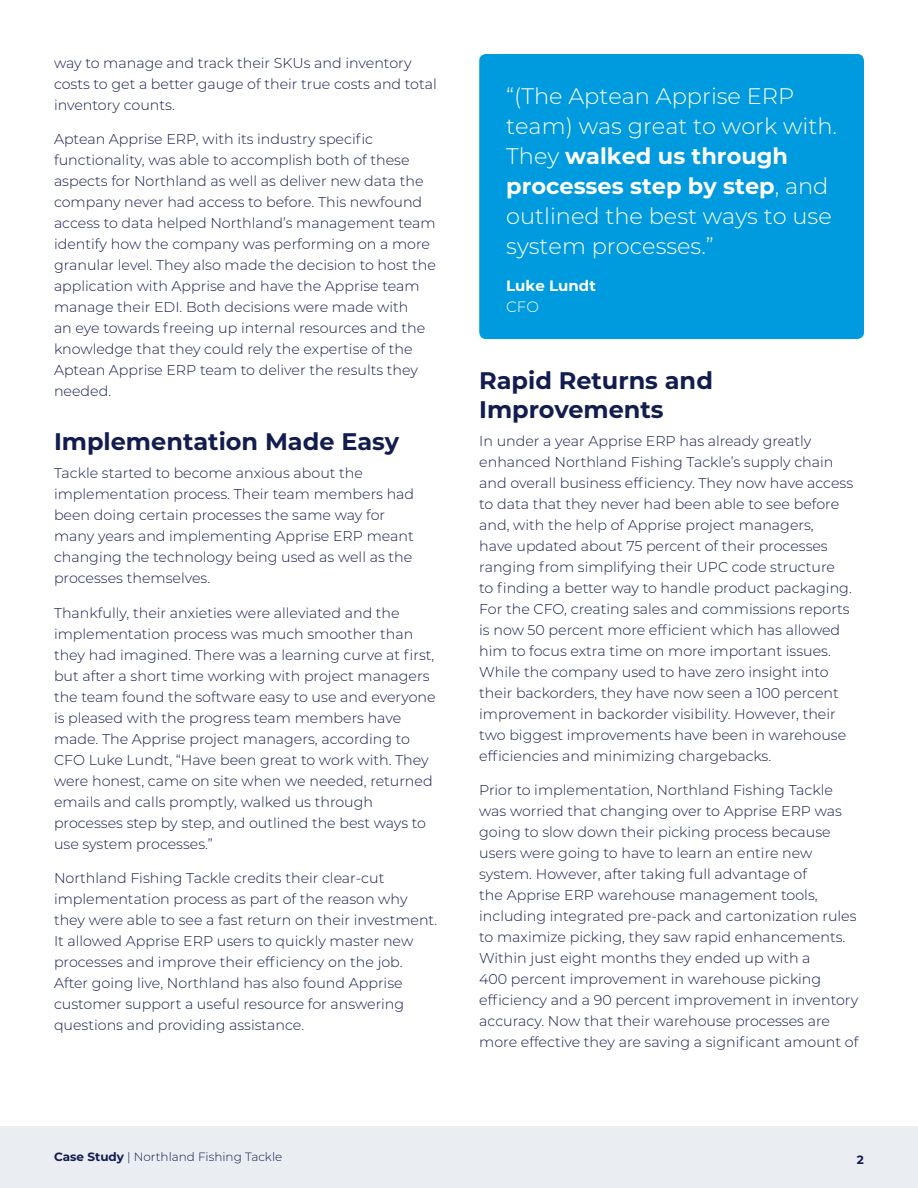
<style>
.page{position:relative;width:918px;height:1188px;background:#fff}
.page>*{position:absolute;margin:0;border:0;box-sizing:border-box;transform-origin:0 0}
.t1{font:700 24px/28.5px "Montserrat";color:#131c4e}
.t2{font:300 22.5px/30px "Montserrat";color:#fff}
.t3{font:700 15px "Montserrat";color:#fff}
.t4{font:300 15px "Montserrat";color:#fff}
.t5{font:300 14.25px/21px "Montserrat";color:#131c4e}
.t6{font:300 12px "Montserrat";color:#131c4e}
.t7{font:700 12px "Montserrat";color:#131c4e}
.s1{font-weight:700}
</style>
<div class="page">
<div style="left:0;top:1126px;width:918px;height:62px;background:#eaedf1"></div>
<div style="left:479px;top:54px;width:385px;height:285px;background:#009bde;border-radius:7px"></div>
<p class="t5" style="left:54px;top:52px;width:384px">way to manage and track their SKUs and inventory costs to get a better gauge of their true costs and total inventory counts.</p>
<p class="t5" style="left:54px;top:128px;width:383px">Aptean Apprise ERP, with its industry specific functionality, was able to accomplish both of these aspects for Northland as well as deliver new data the company never had access to before. This newfound access to data helped Northland’s management team identify how the company was performing on a more granular level. They also made the decision to host the application with Apprise and have the Apprise team manage their EDI. Both decisions were made with<br>an eye towards freeing up internal resources and the knowledge that they could rely the expertise of the Aptean Apprise ERP team to deliver the results they needed.</p>
<h1 class="t1" style="left:54px;top:426px;width:347px">Implementation Made Easy</h1>
<p class="t5" style="left:54px;top:462px;width:362px">Tackle started to become anxious about the implementation process. Their team members had been doing certain processes the same way for many years and implementing Apprise ERP meant changing the technology being used as well as the processes themselves.</p>
<p class="t5" style="left:54px;top:602px;width:383px">Thankfully, their anxieties were alleviated and the implementation process was much smoother than they had imagined. There was a learning curve at first, but after a short time working with project managers the team found the software easy to use and everyone is pleased with the progress team members have made. The Apprise project managers, according to CFO Luke Lundt, “Have been great to work with. They were honest, came on site when we needed, returned emails and calls promptly, walked us through processes step by step, and outlined the best ways to use system processes.”</p>
<p class="t5" style="left:54px;top:867px;width:385px">Northland Fishing Tackle credits their clear-cut implementation process as part of the reason why they were able to see a fast return on their investment.<br>It allowed Apprise ERP users to quickly master new processes and improve their efficiency on the job.<br>After going live, Northland has also found Apprise customer support a useful resource for answering questions and providing assistance.</p>
<h2 class="t2" style="left:506px;top:81px;width:332px">“(The Aptean Apprise ERP team) was great to work with.<br>They <span class="s1">walked us through processes step by step</span>, and outlined the best ways to use system processes.”</h2>
<p class="t3" style="left:506px;top:275px;width:91px">Luke Lundt</p>
<p class="t4" style="left:506px;top:297px;width:34px">CFO</p>
<h1 class="t1" style="left:479px;top:365px;width:235px">Rapid Returns and<br>Improvements</h1>
<p class="t5" style="left:479px;top:430px;width:375px">In under a year Apprise ERP has already greatly enhanced Northland Fishing Tackle’s supply chain and overall business efficiency. They now have access to data that they never had been able to see before and, with the help of Apprise project managers,<br>have updated about 75 percent of their processes ranging from simplifying their UPC code structure<br>to finding a better way to handle product packaging.<br>For the CFO, creating sales and commissions reports is now 50 percent more efficient which has allowed him to focus extra time on more important issues.<br>While the company used to have zero insight into their backorders, they have now seen a 100 percent improvement in backorder visibility. However, their two biggest improvements have been in warehouse efficiencies and minimizing chargebacks.</p>
<p class="t5" style="left:479px;top:779px;width:381px">Prior to implementation, Northland Fishing Tackle was worried that changing over to Apprise ERP was going to slow down their picking process because users were going to have to learn an entire new system. However, after taking full advantage of<br>the Apprise ERP warehouse management tools, including integrated pre-pack and cartonization rules to maximize picking, they saw rapid enhancements.<br>Within just eight months they ended up with a<br>400 percent improvement in warehouse picking efficiency and a 90 percent improvement in inventory accuracy. Now that their warehouse processes are more effective they are saving a significant amount of</p>
<p class="t6" style="left:54px;top:1149px;width:230px"><span class="s1">Case Study</span> | Northland Fishing Tackle</p>
<p class="t7" style="left:857px;top:1151px;width:9px">2</p>
</div>
